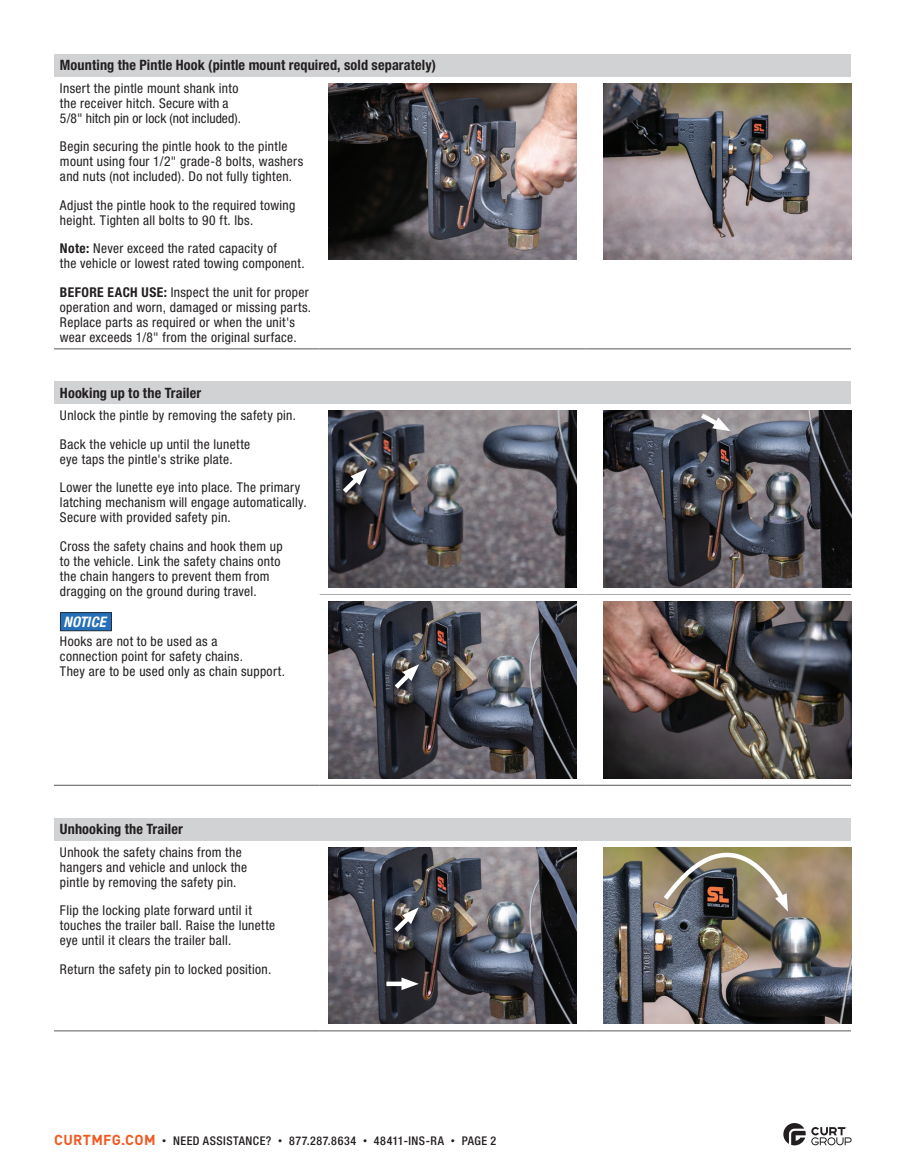
<style>
.page{position:relative;width:905px;height:1175px;background:#fff}
.page>*{position:absolute;margin:0;border:0;box-sizing:border-box;transform-origin:0 0}
.t1{font:italic 700 condensed 14.55px "Helvetica Neue LT Std";letter-spacing:.02em;color:#fff}
.t2{font:700 condensed 14.25px "Helvetica Neue LT Std";letter-spacing:.01em;color:#231f20}
.t3{font:condensed 13.5px/15px "Helvetica Neue LT Std";letter-spacing:.025em;color:#231f20}
.t4{font:500 condensed 12px "Helvetica Neue LT Std";letter-spacing:.04em;color:#231f20}
.s1{font-weight:700}
.s2{font-family:"DINOT";font-weight:700;font-stretch:normal;font-size:14.25px;color:#f15921}
.s3{font-family:"DINOT";font-weight:400;font-stretch:normal;font-size:9px}
</style>
<div class="page">
<svg style="left:783px;top:1123px;width:68px;height:22px"></svg>
<div style="left:54px;top:382px;width:796px;height:22px;background:#d1d2d4"></div>
<hr style="left:320px;top:785px;width:265px;height:1px;background:#57585a">
<hr style="left:585px;top:785px;width:265px;height:1px;background:#57585a">
<hr style="left:54px;top:785px;width:266px;height:1px;background:#57585a">
<hr style="left:320px;top:594px;width:265px;height:1px;background:#a8a9ad">
<hr style="left:585px;top:594px;width:265px;height:1px;background:#a8a9ad">
<svg style="left:60px;top:612px;width:52px;height:19px"></svg>
<img style="left:329px;top:411px;width:247px;height:176px">
<img style="left:603px;top:411px;width:248px;height:176px">
<img style="left:329px;top:601px;width:247px;height:177px">
<img style="left:603px;top:601px;width:248px;height:177px">
<div style="left:54px;top:818px;width:796px;height:22px;background:#d1d2d4"></div>
<hr style="left:54px;top:1030px;width:266px;height:1px;background:#57585a">
<hr style="left:320px;top:1030px;width:265px;height:1px;background:#57585a">
<hr style="left:585px;top:1030px;width:265px;height:1px;background:#57585a">
<img style="left:329px;top:847px;width:247px;height:176px">
<img style="left:603px;top:847px;width:248px;height:176px">
<svg style="left:338px;top:468px;width:29px;height:30px"></svg>
<svg style="left:390px;top:664px;width:29px;height:29px"></svg>
<div style="left:386px;top:981px;width:22px;height:5px;background:#fff"></div>
<svg style="left:401px;top:977px;width:18px;height:13px"></svg>
<svg style="left:389px;top:907px;width:30px;height:29px"></svg>
<svg style="left:696px;top:410px;width:34px;height:22px"></svg>
<svg style="left:659px;top:840px;width:129px;height:71px"></svg>
<div style="left:54px;top:54px;width:796px;height:22px;background:#d1d2d4"></div>
<hr style="left:54px;top:348px;width:266px;height:1px;background:#57585a">
<hr style="left:320px;top:348px;width:265px;height:1px;background:#57585a">
<hr style="left:585px;top:348px;width:265px;height:1px;background:#57585a">
<img style="left:329px;top:83px;width:247px;height:177px">
<img style="left:603px;top:83px;width:248px;height:177px">
<p class="t2" style="left:60px;top:56px;width:377px">Mounting the Pintle Hook (pintle mount required, sold separately)</p>
<p class="t3" style="left:60px;top:80px;width:182px">Insert the pintle mount shank into the receiver hitch. Secure with a<br>5/8" hitch pin or lock (not included).</p>
<p class="t3" style="left:60px;top:139px;width:245px">Begin securing the pintle hook to the pintle mount using four 1/2" grade-8 bolts, washers and nuts (not included). Do not fully tighten.</p>
<p class="t3" style="left:60px;top:197px;width:237px">Adjust the pintle hook to the required towing height. Tighten all bolts to 90 ft. lbs.</p>
<p class="t3" style="left:60px;top:241px;width:246px"><span class="s1">Note:</span> Never exceed the rated capacity of<br>the vehicle or lowest rated towing component.</p>
<p class="t3" style="left:60px;top:284px;width:253px"><span class="s1">BEFORE EACH USE:</span> Inspect the unit for proper operation and worn, damaged or missing parts.<br>Replace parts as required or when the unit's wear exceeds 1/8" from the original surface.</p>
<p class="t2" style="left:60px;top:384px;width:143px">Hooking up to the Trailer</p>
<p class="t3" style="left:60px;top:401px;width:237px;line-height:28.5px">Unlock the pintle by removing the safety pin.<br>Back the vehicle up until the lunette</p>
<p class="t3" style="left:60px;top:445px;width:242px;line-height:28.5px">eye taps the pintle's strike plate.<br>Lower the lunette eye into place. The primary</p>
<p class="t3" style="left:60px;top:495px;width:248px">latching mechanism will engage automatically.<br>Secure with provided safety pin.</p>
<p class="t3" style="left:60px;top:538px;width:224px">Cross the safety chains and hook them up to the vehicle. Link the safety chains onto the chain hangers to prevent them from dragging on the ground during travel.</p>
<p class="t1" style="left:63px;top:613px;width:44px">NOTICE</p>
<p class="t3" style="left:60px;top:634px;width:226px">Hooks are not to be used as a<br>connection point for safety chains.<br>They are to be used only as chain support.</p>
<p class="t2" style="left:60px;top:820px;width:124px">Unhooking the Trailer</p>
<p class="t3" style="left:60px;top:844px;width:189px">Unhook the safety chains from the hangers and vehicle and unlock the pintle by removing the safety pin.</p>
<p class="t3" style="left:60px;top:903px;width:217px">Flip the locking plate forward until it touches the trailer ball. Raise the lunette eye until it clears the trailer ball.</p>
<p class="t3" style="left:60px;top:961px;width:213px">Return the safety pin to locked position.</p>
<p class="t4" style="left:54px;top:1133px;width:443px"><span class="s2">CURTMFG.COM</span> <span class="s3">•</span> NEED ASSISTANCE? <span class="s3">•</span> 877.287.8634 <span class="s3">•</span> 48411-INS-RA <span class="s3">•</span> PAGE 2</p>
</div>
